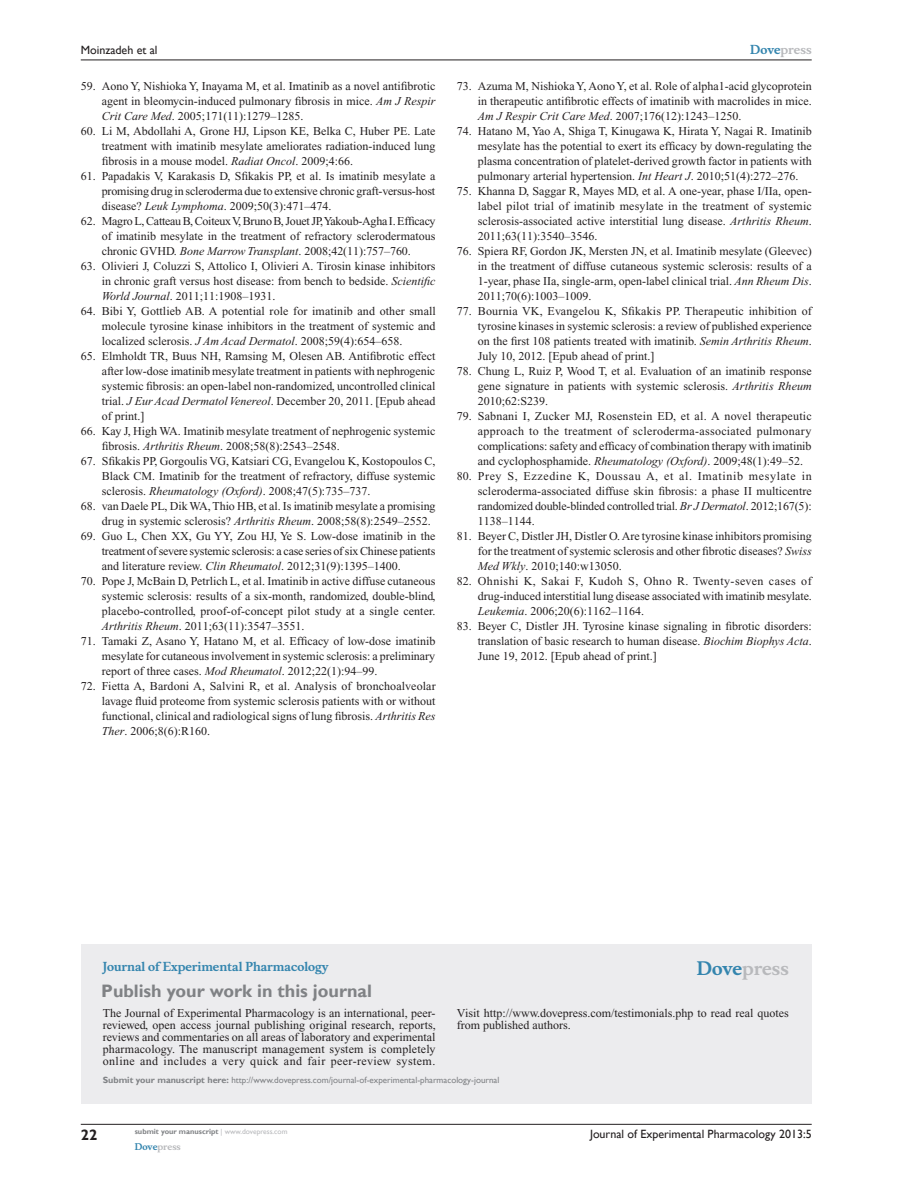
<style>
.page{position:relative;width:918px;height:1188px;background:#fff}
.page>*{position:absolute;margin:0;border:0;box-sizing:border-box;transform-origin:0 0}
.PromBx-H1{font:700 18px "Gill Sans";color:#808285}
.PromBx-Brand{font:700 18px "Musee";color:#b8b9bc}
.t1{font:700 15px "Gill Sans";color:#231f20}
.RefNL2{font:12px/15px "Times New Roman";color:#231f20;text-align:justify}
.PromBx-Tx{font:12px/12px "Times New Roman";color:#231f20;text-align:justify}
.t2{font:12px "Gill Sans";color:#231f20}
.PromBx-JrnlName{font:700 12px "Musee";color:#3485ae}
.t3{font:700 12px "Musee";color:#b8b9bc}
.PromBx-SubmitMssWebA{font:9px "Gill Sans";color:#808285}
.t4{font:700 9px "Musee";color:#b8b9bc}
.t5{font:700 7.5px "Gill Sans";color:#808285}
.s1{font-style:italic}
.s2{color:#3485ae}
.s3{font-weight:700}
.s4{font-weight:400;color:#b8b9bc}
</style>
<div class="page">
<div style="left:81px;top:944px;width:731px;height:159px;background:#ececee"></div>
<hr style="left:81px;top:1124px;width:731px;height:1px;background:#231f20">
<hr style="left:81px;top:60px;width:731px;height:1px;background:#231f20">
<p class="t2" style="left:81px;top:43px;width:78px">Moinzadeh et al</p>
<p class="RefNL2" style="left:102px;top:79px;width:335px;text-indent:-21px">59. Aono Y, Nishioka Y, Inayama M, et al. Imatinib as a novel antifibrotic agent in bleomycin-induced pulmonary fibrosis in mice. <span class="s1">Am J Respir Crit Care Med</span>. 2005;171(11):1279–1285.</p>
<p class="RefNL2" style="left:102px;top:124px;width:335px;text-indent:-21px">60. Li M, Abdollahi A, Grone HJ, Lipson KE, Belka C, Huber PE. Late treatment with imatinib mesylate ameliorates radiation-induced lung fibrosis in a mouse model. <span class="s1">Radiat Oncol</span>. 2009;4:66.</p>
<p class="RefNL2" style="left:102px;top:169px;width:335px;text-indent:-21px">61. Papadakis V, Karakasis D, Sfikakis PP, et al. Is imatinib mesylate a promising drug in scleroderma due to extensive chronic graft-versus-host disease? <span class="s1">Leuk Lymphoma</span>. 2009;50(3):471–474.</p>
<p class="RefNL2" style="left:102px;top:214px;width:335px;text-indent:-21px">62. Magro L, Catteau B, Coiteux V, Bruno B, Jouet JP, Yakoub-Agha I. Efficacy of imatinib mesylate in the treatment of refractory sclerodermatous chronic GVHD. <span class="s1">Bone Marrow Transplant</span>. 2008;42(11):757–760.</p>
<p class="RefNL2" style="left:102px;top:259px;width:335px;text-indent:-21px">63. Olivieri J, Coluzzi S, Attolico I, Olivieri A. Tirosin kinase inhibitors in chronic graft versus host disease: from bench to bedside. <span class="s1">Scientific World Journal</span>. 2011;11:1908–1931.</p>
<p class="RefNL2" style="left:102px;top:304px;width:336px;text-indent:-21px">64. Bibi Y, Gottlieb AB. A potential role for imatinib and other small molecule tyrosine kinase inhibitors in the treatment of systemic and localized sclerosis. <span class="s1">J Am Acad Dermatol</span>. 2008;59(4):654–658.</p>
<p class="RefNL2" style="left:102px;top:349px;width:335px;text-indent:-21px">65. Elmholdt TR, Buus NH, Ramsing M, Olesen AB. Antifibrotic effect after low-dose imatinib mesylate treatment in patients with nephrogenic systemic fibrosis: an open-label non-randomized, uncontrolled clinical trial. <span class="s1">J Eur Acad Dermatol Venereol</span>. December 20, 2011. [Epub ahead of print.]</p>
<p class="RefNL2" style="left:102px;top:424px;width:335px;text-indent:-21px">66. Kay J, High WA. Imatinib mesylate treatment of nephrogenic systemic fibrosis. <span class="s1">Arthritis Rheum</span>. 2008;58(8):2543–2548.</p>
<p class="RefNL2" style="left:102px;top:454px;width:335px;text-indent:-21px">67. Sfikakis PP, Gorgoulis VG, Katsiari CG, Evangelou K, Kostopoulos C, Black CM. Imatinib for the treatment of refractory, diffuse systemic sclerosis. <span class="s1">Rheumatology (Oxford)</span>. 2008;47(5):735–737.</p>
<p class="RefNL2" style="left:102px;top:499px;width:335px;text-indent:-21px">68. van Daele PL, Dik WA, Thio HB, et al. Is imatinib mesylate a promising drug in systemic sclerosis? <span class="s1">Arthritis Rheum</span>. 2008;58(8):2549–2552.</p>
<p class="RefNL2" style="left:102px;top:529px;width:335px;text-indent:-21px">69. Guo L, Chen XX, Gu YY, Zou HJ, Ye S. Low-dose imatinib in the treatment of severe systemic sclerosis: a case series of six Chinese patients and literature review. <span class="s1">Clin Rheumatol</span>. 2012;31(9):1395–1400.</p>
<p class="RefNL2" style="left:102px;top:574px;width:335px;text-indent:-21px">70. Pope J, McBain D, Petrlich L, et al. Imatinib in active diffuse cutaneous systemic sclerosis: results of a six-month, randomized, double-blind, placebo-controlled, proof-of-concept pilot study at a single center.<br><span class="s1">Arthritis Rheum</span>. 2011;63(11):3547–3551.</p>
<p class="RefNL2" style="left:102px;top:634px;width:335px;text-indent:-21px">71. Tamaki Z, Asano Y, Hatano M, et al. Efficacy of low-dose imatinib mesylate for cutaneous involvement in systemic sclerosis: a preliminary report of three cases. <span class="s1">Mod Rheumatol</span>. 2012;22(1):94–99.</p>
<p class="RefNL2" style="left:102px;top:679px;width:335px;text-indent:-21px">72. Fietta A, Bardoni A, Salvini R, et al. Analysis of bronchoalveolar lavage fluid proteome from systemic sclerosis patients with or without functional, clinical and radiological signs of lung fibrosis. <span class="s1">Arthritis Res Ther</span>. 2006;8(6):R160.</p>
<p class="t3" style="left:750px;top:43px;width:63px"><span class="s2">Dove</span>press</p>
<p class="RefNL2" style="left:478px;top:79px;width:335px;text-indent:-21px">73. Azuma M, Nishioka Y, Aono Y, et al. Role of alpha1-acid glycoprotein in therapeutic antifibrotic effects of imatinib with macrolides in mice.<br><span class="s1">Am J Respir Crit Care Med</span>. 2007;176(12):1243–1250.</p>
<p class="RefNL2" style="left:478px;top:124px;width:335px;text-indent:-21px">74. Hatano M, Yao A, Shiga T, Kinugawa K, Hirata Y, Nagai R. Imatinib mesylate has the potential to exert its efficacy by down-regulating the plasma concentration of platelet-derived growth factor in patients with pulmonary arterial hypertension. <span class="s1">Int Heart J</span>. 2010;51(4):272–276.</p>
<p class="RefNL2" style="left:478px;top:184px;width:335px;text-indent:-21px">75. Khanna D, Saggar R, Mayes MD, et al. A one-year, phase I/IIa, open&shy;label pilot trial of imatinib mesylate in the treatment of systemic sclerosis-associated active interstitial lung disease. <span class="s1">Arthritis Rheum</span>.<br>2011;63(11):3540–3546.</p>
<p class="RefNL2" style="left:478px;top:244px;width:335px;text-indent:-21px">76. Spiera RF, Gordon JK, Mersten JN, et al. Imatinib mesylate (Gleevec) in the treatment of diffuse cutaneous systemic sclerosis: results of a 1-year, phase IIa, single-arm, open-label clinical trial. <span class="s1">Ann Rheum Dis</span>.<br>2011;70(6):1003–1009.</p>
<p class="RefNL2" style="left:478px;top:304px;width:336px;text-indent:-21px">77. Bournia VK, Evangelou K, Sfikakis PP. Therapeutic inhibition of tyrosine kinases in systemic sclerosis: a review of published experience on the first 108 patients treated with imatinib. <span class="s1">Semin Arthritis Rheum</span>.<br>July 10, 2012. [Epub ahead of print.]</p>
<p class="RefNL2" style="left:478px;top:364px;width:335px;text-indent:-21px">78. Chung L, Ruiz P, Wood T, et al. Evaluation of an imatinib response gene signature in patients with systemic sclerosis. <span class="s1">Arthritis Rheum </span>2010;62:S239.</p>
<p class="RefNL2" style="left:478px;top:409px;width:335px;text-indent:-21px">79. Sabnani I, Zucker MJ, Rosenstein ED, et al. A novel therapeutic approach to the treatment of scleroderma-associated pulmonary complications: safety and efficacy of combination therapy with imatinib and cyclophosphamide. <span class="s1">Rheumatology (Oxford)</span>. 2009;48(1):49–52.</p>
<p class="RefNL2" style="left:478px;top:469px;width:335px;text-indent:-21px">80. Prey S, Ezzedine K, Doussau A, et al. Imatinib mesylate in scleroderma-associated diffuse skin fibrosis: a phase II multicentre randomized double-blinded controlled trial. <span class="s1">Br J Dermatol</span>. 2012;167(5):<br>1138–1144.</p>
<p class="RefNL2" style="left:478px;top:529px;width:335px;text-indent:-21px">81. Beyer C, Distler JH, Distler O. Are tyrosine kinase inhibitors promising for the treatment of systemic sclerosis and other fibrotic diseases? <span class="s1">Swiss Med Wkly</span>. 2010;140:w13050.</p>
<p class="RefNL2" style="left:478px;top:574px;width:336px;text-indent:-21px">82. Ohnishi K, Sakai F, Kudoh S, Ohno R. Twenty-seven cases of drug-induced interstitial lung disease associated with imatinib mesylate.<br><span class="s1">Leukemia</span>. 2006;20(6):1162–1164.</p>
<p class="RefNL2" style="left:478px;top:619px;width:335px;text-indent:-21px">83. Beyer C, Distler JH. Tyrosine kinase signaling in fibrotic disorders: translation of basic research to human disease. <span class="s1">Biochim Biophys Acta</span>.<br>June 19, 2012. [Epub ahead of print.]</p>
<p class="PromBx-JrnlName" style="left:103px;top:959px;width:227px">Journal of Experimental Pharmacology</p>
<p class="PromBx-H1" style="left:101px;top:980px;width:272px">Publish your work in this journal</p>
<p class="PromBx-Brand" style="left:697px;top:958px;width:94px"><span class="s2">Dove</span>press</p>
<p class="PromBx-Tx" style="left:103px;top:1007px;width:335px">The Journal of Experimental Pharmacology is an international, peer&shy;reviewed, open access journal publishing original research, reports, reviews and commentaries on all areas of laboratory and experimental pharmacology. The manuscript management system is completely online and includes a very quick and fair peer-review system.</p>
<p class="PromBx-Tx" style="left:457px;top:1007px;width:333px">Visit http://www.dovepress.com/testimonials.php to read real quotes from published authors.</p>
<p class="PromBx-SubmitMssWebA" style="left:103px;top:1075px;width:398px"><span class="s3">Submit your manuscript here:</span> http://www.dovepress.com/journal-of-experimental-pharmacology-journal</p>
<p class="t1" style="left:81px;top:1126px;width:18px">22</p>
<p class="t5" style="left:135px;top:1127px;width:154px">submit your manuscript <span class="s4">| www.dovepress.com</span></p>
<p class="t4" style="left:135px;top:1141px;width:48px"><span class="s2">Dove</span>press</p>
<p class="t2" style="left:590px;top:1127px;width:223px">Journal of Experimental Pharmacology 2013:5</p>
</div>
